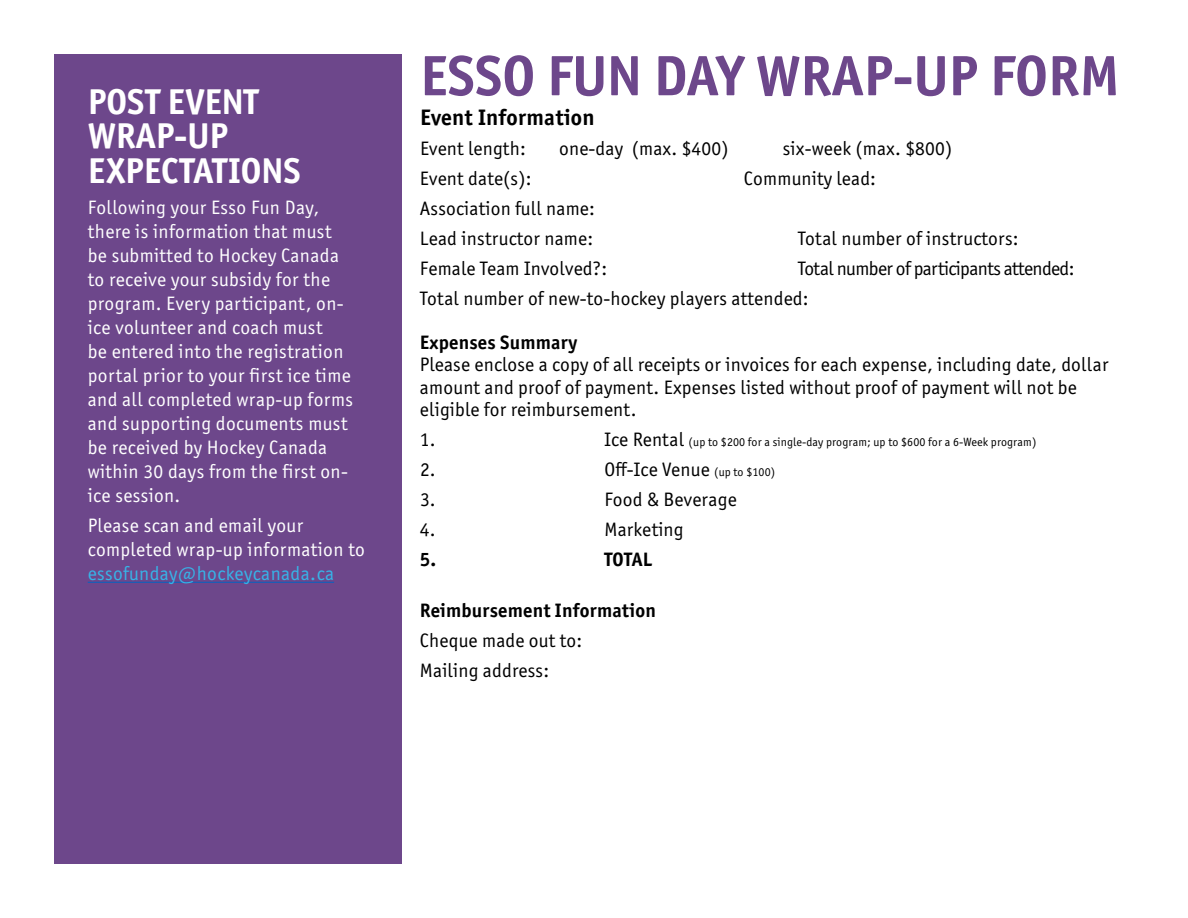
<style>
.page{position:relative;width:1188px;height:918px;background:#fff}
.page>*{position:absolute;margin:0;border:0;box-sizing:border-box;transform-origin:0 0}
.t1{font:700 57px "Officina Sans ITC Pro";color:#6d478b}
.t2{font:700 36px/34.5px "Officina Sans ITC Pro";color:#fff}
.t3{font:700 22.5px "Officina Sans ITC Pro";letter-spacing:.01em;color:#000}
.t4{font:19.5px/30px "Officina Sans ITC Pro";letter-spacing:.01em;color:#000}
.t5{font:19.5px/24px "Officina Sans ITC Pro";letter-spacing:.02em;color:#fff}
.t6{font:700 19.5px "Officina Sans ITC Pro";letter-spacing:.01em;color:#000}
.t7{font:19.5px "Officina Sans ITC Pro";letter-spacing:.02em;color:#37b3e7}
.t8{font:12px "Officina Sans ITC Pro";letter-spacing:.01em;color:#000}
.s1{font-size:19.5px}
.s2{font-size:12px}
</style>
<div class="page">
<div style="left:54px;top:54px;width:348px;height:810px;background:#6d478b"></div>
<hr style="left:88px;top:582px;width:246px;height:1px;background:#0563c1">
<h2 class="t2" style="left:88px;top:84px;width:215px">POST EVENT<br>WRAP-UP<br>EXPECTATIONS</h2>
<p class="t5" style="left:88px;top:195px;width:267px">Following your Esso Fun Day, there is information that must be submitted to Hockey Canada to receive your subsidy for the program. Every participant, on&shy;ice volunteer and coach must<br>be entered into the registration portal prior to your first ice time and all completed wrap-up forms and supporting documents must be received by Hockey Canada within 30 days from the first on&shy;ice session.</p>
<p class="t5" style="left:88px;top:514px;width:279px">Please scan and email your completed wrap-up information to</p>
<p class="t7" style="left:88px;top:562px;width:248px">essofunday@hockeycanada.ca</p>
<h1 class="t1" style="left:420px;top:40px;width:701px">ESSO FUN DAY WRAP-UP FORM</h1>
<p class="t3" style="left:420px;top:104px;width:176px">Event Information</p>
<p class="t4" style="left:420px;top:134px;width:108px">Event length:</p>
<p class="t4" style="left:559px;top:134px;width:171px">one-day (max. $400)</p>
<p class="t4" style="left:783px;top:134px;width:171px">six-week (max. $800)</p>
<p class="t4" style="left:420px;top:164px;width:113px">Event date(s):</p>
<p class="t4" style="left:744px;top:164px;width:134px">Community lead:</p>
<p class="t4" style="left:420px;top:194px;width:176px">Association full name:<br>Lead instructor name:</p>
<p class="t4" style="left:798px;top:224px;width:222px">Total number of instructors:</p>
<p class="t4" style="left:420px;top:254px;width:656px;text-indent:378px">Total number of participants attended:<br>Total number of new-to-hockey players attended:</p>
<p class="t6" style="left:420px;top:330px;width:159px">Expenses Summary</p>
<p class="t4" style="left:420px;top:353px;width:690px;line-height:22.5px">Please enclose a copy of all receipts or invoices for each expense, including date, dollar amount and proof of payment. Expenses listed without proof of payment will not be eligible for reimbursement.</p>
<p class="t4" style="left:420px;top:425px;width:17px">1.</p>
<p class="t8" style="left:604px;top:435px;width:434px"><span class="s1">Ice Rental</span> (up to $200 for a single-day program; up to $600 for a 6-Week program)</p>
<p class="t4" style="left:420px;top:455px;width:17px">2.</p>
<p class="t4" style="left:604px;top:455px;width:172px">Off-Ice Venue <span class="s2">(up to $100)</span></p>
<p class="t4" style="left:420px;top:485px;width:17px">3.</p>
<p class="t4" style="left:604px;top:485px;width:134px">Food &amp; Beverage</p>
<p class="t4" style="left:420px;top:515px;width:17px">4.</p>
<p class="t4" style="left:604px;top:515px;width:81px">Marketing</p>
<p class="t6" style="left:420px;top:548px;width:18px">5.</p>
<p class="t6" style="left:604px;top:548px;width:49px">TOTAL</p>
<p class="t6" style="left:420px;top:599px;width:237px">Reimbursement Information</p>
<p class="t4" style="left:420px;top:626px;width:164px">Cheque made out to:<br>Mailing address:</p>
<p class="t4" style="left:420px;top:254px;width:189px">Female Team Involved?:</p>
</div>
